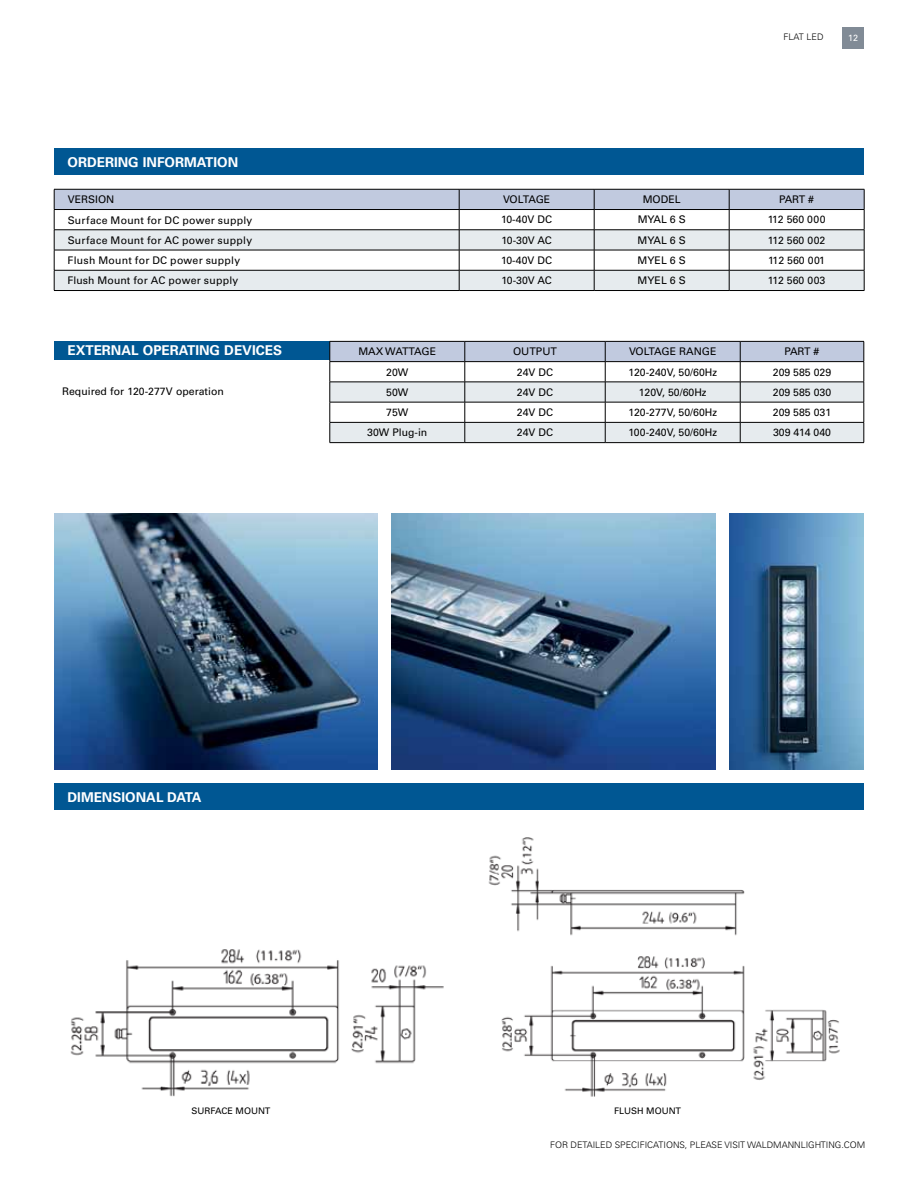
<style>
.page{position:relative;width:918px;height:1188px;background:#fff}
.page>*{position:absolute;margin:0;border:0;box-sizing:border-box;transform-origin:0 0}
.t1{font:700 13.5px "Univers";color:#fff}
.t2{font:10.5px "Univers";color:#000}
.t3{font:10.5px "Univers";letter-spacing:.025em;color:#000}
.t4{font:10.5px "Univers";letter-spacing:-.025em;color:#000}
.t5{font:300 9px "Univers LT Std";color:#000}
.t6{font:9px "Univers LT Std";color:#000}
.t7{font:9px "Univers";color:#fff}
</style>
<div class="page">
<div style="left:842px;top:27px;width:22px;height:22px;background:#818b96"></div>
<div style="left:54px;top:148px;width:810px;height:28px;background:#005793"></div>
<div style="left:54px;top:783px;width:810px;height:27px;background:#005793"></div>
<svg style="left:54px;top:189px;width:811px;height:101px"></svg>
<hr style="left:54px;top:290px;width:405px;height:1px;background:#000">
<hr style="left:459px;top:290px;width:135px;height:1px;background:#000">
<hr style="left:594px;top:290px;width:135px;height:1px;background:#000">
<hr style="left:729px;top:290px;width:135px;height:1px;background:#000">
<img style="left:54px;top:513px;width:324px;height:257px">
<img style="left:392px;top:513px;width:324px;height:256px">
<img style="left:729px;top:513px;width:135px;height:257px">
<img style="left:70px;top:949px;width:374px;height:148px">
<img style="left:488px;top:837px;width:352px;height:260px">
<div style="left:54px;top:341px;width:276px;height:18px;background:#005793"></div>
<svg style="left:330px;top:341px;width:535px;height:102px"></svg>
<hr style="left:330px;top:442px;width:135px;height:1px;background:#000">
<hr style="left:465px;top:442px;width:140px;height:1px;background:#000">
<hr style="left:605px;top:442px;width:135px;height:1px;background:#000">
<hr style="left:740px;top:442px;width:124px;height:1px;background:#000">
<p class="t5" style="left:784px;top:32px;width:41px">FLAT LED</p>
<p class="t7" style="left:848px;top:33px;width:11px">12</p>
<p class="t1" style="left:68px;top:155px;width:172px">ORDERING INFORMATION</p>
<p class="t2" style="left:68px;top:193px;width:48px">VERSION</p>
<p class="t4" style="left:503px;top:193px;width:49px">VOLTAGE</p>
<p class="t2" style="left:643px;top:193px;width:39px">MODEL</p>
<p class="t2" style="left:779px;top:193px;width:36px">PART #</p>
<p class="t3" style="left:68px;top:214px;width:186px">Surface Mount for DC power supply</p>
<p class="t2" style="left:501px;top:213px;width:53px">10-40V DC</p>
<p class="t2" style="left:638px;top:213px;width:50px">MYAL 6 S</p>
<p class="t2" style="left:768px;top:213px;width:59px">112 560 000</p>
<p class="t3" style="left:68px;top:234px;width:186px">Surface Mount for AC power supply</p>
<p class="t2" style="left:502px;top:234px;width:52px">10-30V AC</p>
<p class="t2" style="left:638px;top:234px;width:50px">MYAL 6 S</p>
<p class="t2" style="left:768px;top:234px;width:59px">112 560 002</p>
<p class="t3" style="left:68px;top:254px;width:174px">Flush Mount for DC power supply</p>
<p class="t2" style="left:501px;top:254px;width:53px">10-40V DC</p>
<p class="t2" style="left:638px;top:254px;width:50px">MYEL 6 S</p>
<p class="t2" style="left:768px;top:254px;width:58px">112 560 001</p>
<p class="t2" style="left:68px;top:274px;width:172px">Flush Mount for AC power supply</p>
<p class="t2" style="left:502px;top:274px;width:52px">10-30V AC</p>
<p class="t2" style="left:638px;top:274px;width:50px">MYEL 6 S</p>
<p class="t2" style="left:768px;top:274px;width:59px">112 560 003</p>
<p class="t1" style="left:68px;top:343px;width:216px">EXTERNAL OPERATING DEVICES</p>
<p class="t2" style="left:358px;top:345px;width:79px">MAX WATTAGE</p>
<p class="t2" style="left:513px;top:345px;width:45px">OUTPUT</p>
<p class="t2" style="left:629px;top:345px;width:89px">VOLTAGE RANGE</p>
<p class="t2" style="left:785px;top:345px;width:36px">PART #</p>
<p class="t2" style="left:386px;top:366px;width:24px">20W</p>
<p class="t2" style="left:517px;top:366px;width:38px">24V DC</p>
<p class="t2" style="left:628px;top:366px;width:90px">120-240V, 50/60Hz</p>
<p class="t2" style="left:773px;top:366px;width:60px">209 585 029</p>
<p class="t2" style="left:386px;top:386px;width:24px">50W</p>
<p class="t2" style="left:517px;top:386px;width:38px">24V DC</p>
<p class="t2" style="left:639px;top:386px;width:69px">120V, 50/60Hz</p>
<p class="t2" style="left:773px;top:386px;width:60px">209 585 030</p>
<p class="t2" style="left:386px;top:406px;width:24px">75W</p>
<p class="t2" style="left:517px;top:406px;width:38px">24V DC</p>
<p class="t2" style="left:628px;top:406px;width:90px">120-277V, 50/60Hz</p>
<p class="t2" style="left:773px;top:406px;width:60px">209 585 031</p>
<p class="t2" style="left:367px;top:426px;width:62px">30W Plug-in</p>
<p class="t2" style="left:517px;top:426px;width:38px">24V DC</p>
<p class="t2" style="left:628px;top:426px;width:90px">100-240V, 50/60Hz</p>
<p class="t2" style="left:773px;top:426px;width:60px">309 414 040</p>
<p class="t2" style="left:62px;top:385px;width:163px">Required for 120-277V operation</p>
<p class="t1" style="left:68px;top:789px;width:135px">DIMENSIONAL DATA</p>
<p class="t6" style="left:192px;top:1105px;width:80px">SURFACE MOUNT</p>
<p class="t6" style="left:614px;top:1105px;width:68px">FLUSH MOUNT</p>
<p class="t5" style="left:550px;top:1139px;width:317px">FOR DETAILED SPECIFICATIONS, PLEASE VISIT WALDMANNLIGHTING.COM</p>
</div>
